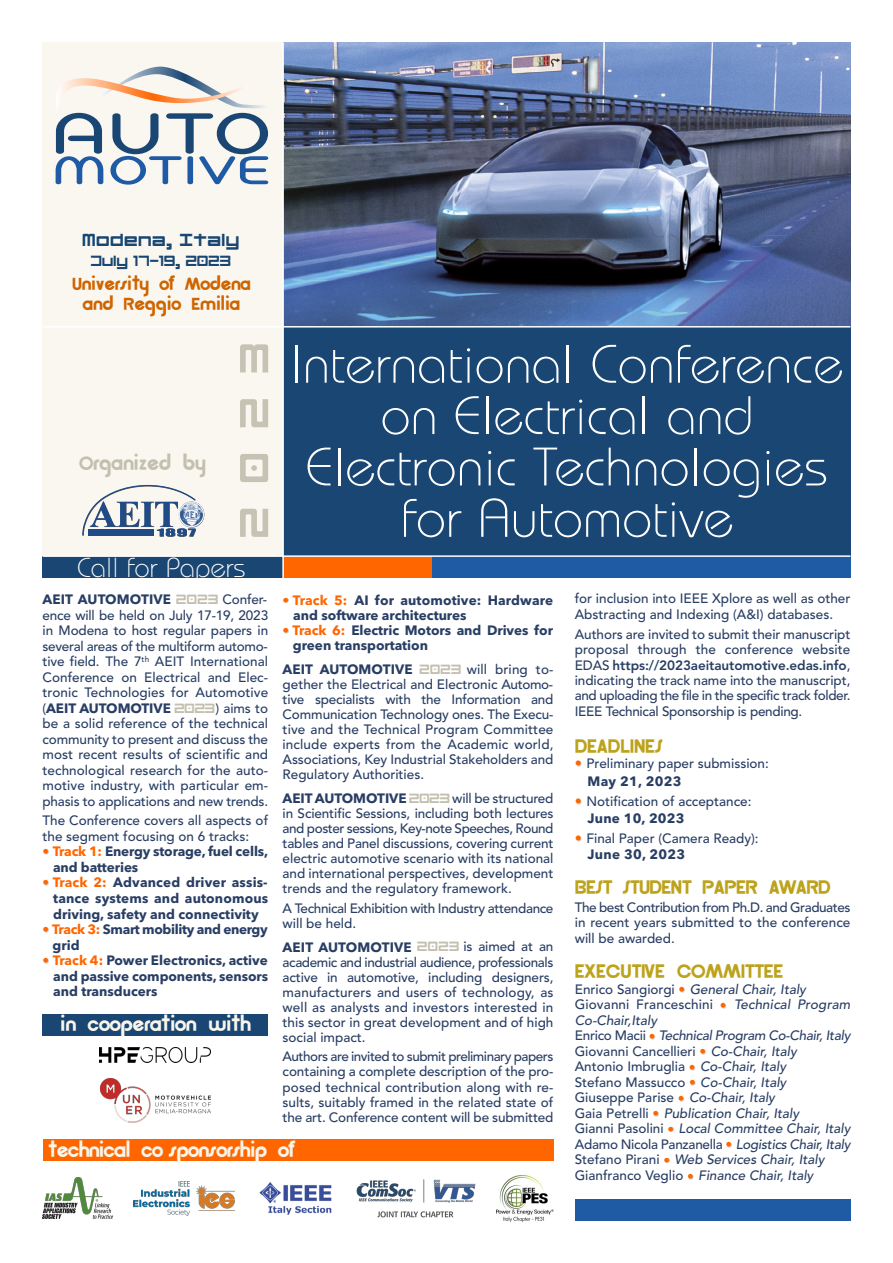
<style>
.page{position:relative;width:893px;height:1263px;background:#fff}
.page>*{position:absolute;margin:0;border:0;box-sizing:border-box;transform-origin:0 0}
.t1{font:300 54px/51.3px "Brie";color:#fff;text-align:center}
.t2{font:39px "Linesquare Rounded Extended";letter-spacing:.015em;color:#194672}
.t3{font:33px "Linesquare Rounded Extended";color:#194672}
.t4{font:30px "Linesquare Rounded Extended";letter-spacing:.01em;color:#c4c0b0}
.t5{font:300 27.45px "Brie";color:#fff}
.t6{font:27px "Gordon";color:#bda21c}
.t7{font:27px "Gordon";letter-spacing:-.015em;color:#f8f6eb}
.t8{font:27px "Gordon";color:#c4c0b0}
.t9{font:24px/19.5px "Gordon";color:#cf6400;text-align:center}
.t10{font:500 13.5px/15.1px "Avenir";color:#293e64;text-align:justify}
.t11{font:italic 500 13.5px/15.6px "Avenir";color:#293e64}
.t12{font:700 13.5px/15.5px "Avenir Next";color:#293e64}
.t13{font:500 13.5px/15.1px "Avenir";letter-spacing:-.025em;color:#293e64}
.t14{font:700 13.5px/15.5px "Avenir Next";letter-spacing:-.025em;color:#293e64}
.t15{font:700 13.5px "Avenir Next";letter-spacing:.02em;color:#293e64}
.s1{font-family:"Avenir";font-weight:500}
.s2{font-family:"Avenir";font-weight:500;color:#f60}
.s3{color:#f60}
.s4{font-weight:800}
.s5{font-size:14.25px;color:#f60}
.s6{font-style:normal}
.s7{font-style:normal;color:#f60}
</style>
<div class="page">
<img style="left:284px;top:43px;width:566px;height:283px">
<div style="left:43px;top:43px;width:240px;height:520px;background:#f9f7ef"></div>
<div style="left:283px;top:326px;width:567px;height:238px;background:#194672"></div>
<svg style="left:55px;top:66px;width:213px;height:119px"></svg>
<div style="left:43px;top:556px;width:252px;height:22px;background:#194672"></div>
<div style="left:284px;top:556px;width:148px;height:22px;background:#f60"></div>
<div style="left:432px;top:556px;width:418px;height:22px;background:#1f5ba5"></div>
<hr style="left:43px;top:555px;width:807px;height:2px;background:#fff">
<hr style="left:43px;top:326px;width:807px;height:2px;background:#fff">
<hr style="left:282px;top:43px;width:2px;height:535px;background:#fff">
<div style="left:43px;top:1139px;width:510px;height:22px;background:#f60"></div>
<div style="left:575px;top:1199px;width:275px;height:21px;background:#1f5ba5"></div>
<img style="left:260px;top:1182px;width:71px;height:33px">
<img style="left:496px;top:1175px;width:58px;height:48px">
<div style="left:43px;top:1014px;width:225px;height:21px;background:#194672"></div>
<img style="left:100px;top:1047px;width:111px;height:15px">
<img style="left:100px;top:1078px;width:110px;height:44px">
<img style="left:134px;top:1181px;width:101px;height:34px">
<img style="left:43px;top:1178px;width:69px;height:41px">
<svg style="left:240px;top:344px;width:28px;height:193px"></svg>
<img style="left:179px;top:501px;width:25px;height:26px;border-radius:50%">
<svg style="left:82px;top:484px;width:115px;height:53px"></svg>
<img style="left:357px;top:1179px;width:118px;height:38px">
<h2 class="t2" style="left:83px;top:210px;width:159px">Modena, Italy</h2>
<h3 class="t3" style="left:91px;top:235px;width:142px">July 17-19, 2023</h3>
<h3 class="t9" style="left:72px;top:277px;width:180px">University of Modena and Reggio Emilia</h3>
<h3 class="t8" style="left:79px;top:454px;width:128px">Organized by</h3>
<h1 class="t1" style="left:291px;top:344px;width:554px">International Conference on Electrical and<br>Electronic Technologies for Automotive</h1>
<h3 class="t5" style="left:77px;top:558px;width:170px">Call for Papers</h3>
<p class="t12" style="left:43px;top:593px;width:130px">AEIT AUTOMOTIVE</p>
<h3 class="t4" style="left:176px;top:576px;width:44px">2023</h3>
<p class="t10" style="left:43px;top:593px;width:227px;text-indent:180px">Confer&shy;ence will be held on July 17-19, 2023 in Modena to host regular papers in several areas of the multiform automo&shy;tive field. The 7<sup>th</sup> AEIT International Conference on Electrical and Elec&shy;tronic Technologies for Automotive</p>
<p class="t12" style="left:43px;top:701px;width:130px"><span class="s1">(</span>AEIT AUTOMOTIVE</p>
<h3 class="t4" style="left:175px;top:685px;width:42px">2023</h3>
<p class="t10" style="left:43px;top:702px;width:227px;text-indent:173px">) aims to be a solid reference of the technical community to present and discuss the most recent results of scientific and technological research for the auto&shy;motive industry, with particular em&shy;phasis to applications and new trends.</p>
<p class="t10" style="left:43px;top:814px;width:227px">The Conference covers all aspects of the segment focusing on 6 tracks:</p>
<p class="t12" style="left:53px;top:845px;width:217px;text-indent:-10px"><span class="s2">•</span> <span class="s3">Track 1:</span> Energy storage, fuel cells, and batteries</p>
<p class="t12" style="left:53px;top:876px;width:216px;text-align:justify;text-indent:-11px"><span class="s2">•</span> <span class="s3">Track 2:</span> Advanced driver assis&shy;tance systems and autonomous driving, safety and connectivity</p>
<p class="t14" style="left:53px;top:923px;width:217px;text-indent:-10px"><span class="s2">•</span> <span class="s3">Track 3:</span> Smart mobility and energy grid</p>
<p class="t12" style="left:53px;top:954px;width:216px;text-align:justify;text-indent:-11px"><span class="s2">•</span> <span class="s3">Track 4:</span> Power Electronics, active and passive components, sensors and transducers</p>
<h3 class="t7" style="left:60px;top:1014px;width:192px">in cooperation with</h3>
<p class="t12" style="left:293px;top:594px;width:261px;text-indent:-11px"><span class="s2">•</span> <span class="s3">Track 5:</span> AI for automotive: Hardware and software architectures</p>
<p class="t12" style="left:293px;top:624px;width:262px;text-indent:-10px"><span class="s2">•</span> <span class="s3">Track 6:</span> Electric Motors and Drives for green transportation</p>
<p class="t12" style="left:283px;top:662px;width:132px">AEIT AUTOMOTIVE</p>
<h3 class="t4" style="left:420px;top:646px;width:43px">2023</h3>
<p class="t10" style="left:283px;top:663px;width:272px;text-indent:184px">will bring to&shy;gether the Electrical and Electronic Automo&shy;tive specialists with the Information and Communication Technology ones. The Execu&shy;tive and the Technical Program Committee include experts from the Academic world, Associations, Key Industrial Stakeholders and Regulatory Authorities.</p>
<p class="t12" style="left:283px;top:792px;width:126px">AEIT AUTOMOTIVE</p>
<h3 class="t4" style="left:409px;top:775px;width:43px">2023</h3>
<p class="t10" style="left:283px;top:792px;width:272px;text-indent:170px">will be structured in Scientific Sessions, including both lectures and poster sessions, Key-note Speeches, Round tables and Panel discussions, covering current electric automotive scenario with its national and international perspectives, development trends and the regulatory framework.</p>
<p class="t13" style="left:283px;top:902px;width:272px">A Technical Exhibition with Industry attendance will be held.</p>
<p class="t12" style="left:283px;top:940px;width:131px">AEIT AUTOMOTIVE</p>
<h3 class="t4" style="left:417px;top:923px;width:44px">2023</h3>
<p class="t10" style="left:283px;top:941px;width:272px;text-indent:181px">is aimed at an academic and industrial audience, professionals active in automotive, including designers, manufacturers and users of technology, as well as analysts and investors interested in this sector in great development and of high social impact.</p>
<p class="t10" style="left:283px;top:1050px;width:272px">Authors are invited to submit preliminary papers containing a complete description of the pro&shy;posed technical contribution along with re&shy;sults, suitably framed in the related state of the art. Conference content will be submitted</p>
<h3 class="t7" style="left:49px;top:1140px;width:247px">technical co-sponsorship of</h3>
<p class="t10" style="left:575px;top:592px;width:277px">for inclusion into IEEE Xplore as well as other<br>Abstracting and Indexing (A&amp;I) databases.</p>
<p class="t10" style="left:575px;top:628px;width:277px">Authors are invited to submit their manuscript proposal through the conference website EDAS <span class="s4">https://2023aeitautomotive.edas.info</span>, indicating the track name into the manuscript, and uploading the file in the specific track folder.<br>IEEE Technical Sponsorship is pending.</p>
<h3 class="t6" style="left:575px;top:736px;width:89px">DEADLINES</h3>
<p class="t10" style="left:575px;top:758px;width:196px"><span class="s5">•</span> Preliminary paper submission:</p>
<p class="t15" style="left:588px;top:776px;width:95px">May 21, 2023</p>
<p class="t10" style="left:575px;top:795px;width:178px"><span class="s5">•</span> Notification of acceptance:</p>
<p class="t12" style="left:588px;top:812px;width:98px">June 10, 2023</p>
<p class="t10" style="left:575px;top:832px;width:185px"><span class="s5">•</span> Final Paper (Camera Ready):</p>
<p class="t15" style="left:588px;top:848px;width:99px">June 30, 2023</p>
<h3 class="t6" style="left:575px;top:878px;width:257px">BEST STUDENT PAPER AWARD</h3>
<p class="t10" style="left:575px;top:901px;width:277px">The best Contribution from Ph.D. and Graduates in recent years submitted to the conference will be awarded.</p>
<h3 class="t6" style="left:575px;top:962px;width:210px">EXECUTIVE COMMITTEE</h3>
<p class="t11" style="left:575px;top:983px;width:277px"><span class="s6">Enrico Sangiorgi</span> <span class="s7">•</span> General Chair, Italy <span class="s6">Giovanni Franceschini</span> <span class="s7">•</span> Technical Program Co-Chair,Italy<br><span class="s6">Enrico Macii</span> <span class="s7">•</span> Technical Program Co-Chair, Italy <span class="s6">Giovanni Cancellieri</span> <span class="s7">•</span> Co-Chair, Italy<br><span class="s6">Antonio Imbruglia</span> <span class="s7">•</span> Co-Chair, Italy<br><span class="s6">Stefano Massucco</span> <span class="s7">•</span> Co-Chair, Italy<br><span class="s6">Giuseppe Parise</span> <span class="s7">•</span> Co-Chair, Italy<br><span class="s6">Gaia Petrelli</span> <span class="s7">•</span> Publication Chair, Italy<br><span class="s6">Gianni Pasolini</span> <span class="s7">•</span> Local Committee Chair, Italy <span class="s6">Adamo Nicola Panzanella</span> <span class="s7">•</span> Logistics Chair, Italy <span class="s6">Stefano Pirani</span> <span class="s7">•</span> Web Services Chair, Italy <span class="s6">Gianfranco Veglio</span> <span class="s7">•</span> Finance Chair, Italy</p>
</div>
